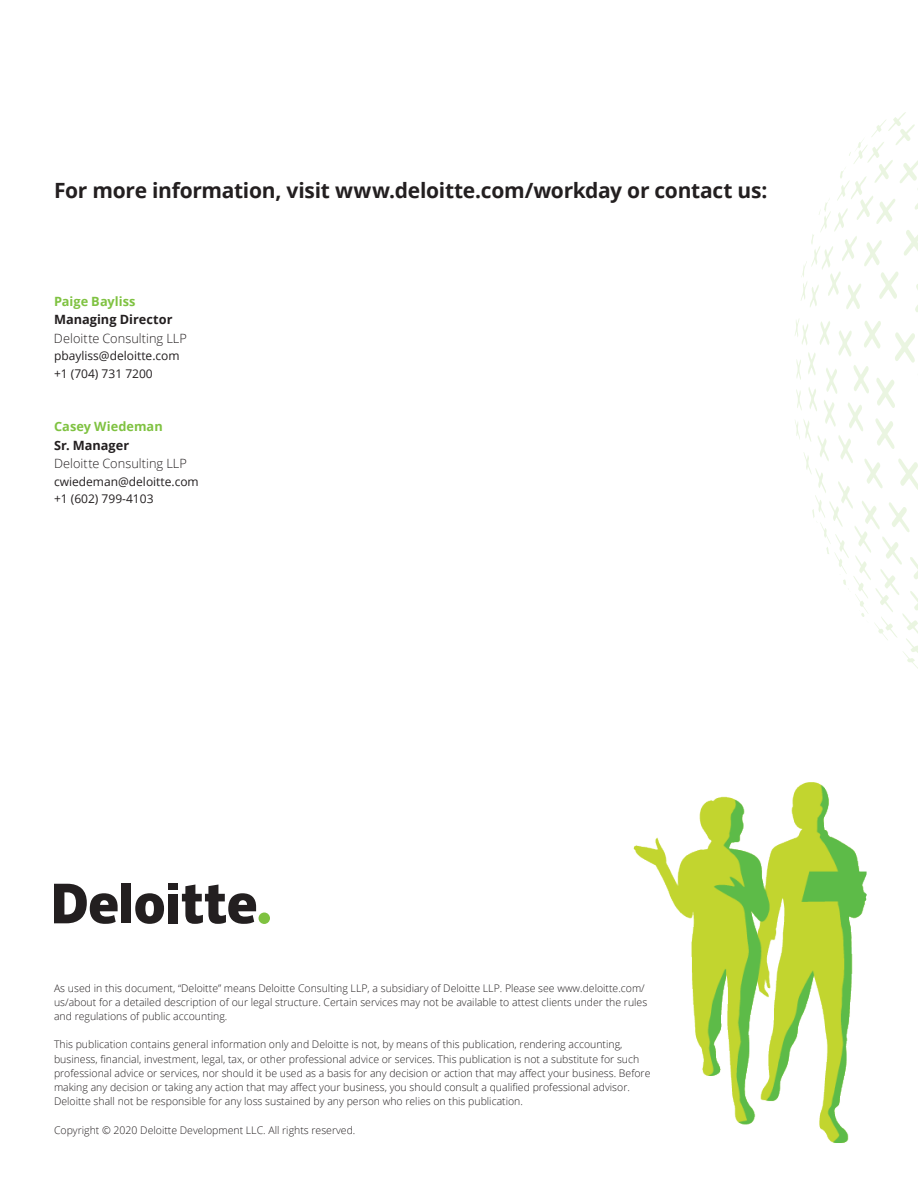
<style>
.page{position:relative;width:918px;height:1188px;background:#fff}
.page>*{position:absolute;margin:0;border:0;box-sizing:border-box;transform-origin:0 0}
.Subhead_A__8_5_12pt{font:700 21px "Open Sans";letter-spacing:-.015em;color:#231f20}
.Subhead_A__8_5_12pt-2{font:300 12.75px/18.5px "Open Sans";letter-spacing:.005em;color:#231f20}
.Subhead_A__8_5_12pt-3{font:12px/17.4px "Open Sans";color:#231f20}
.t1{font:300 10.5px/14.2px "Open Sans";color:#231f20}
.s1{font-weight:700;color:#7fc241}
.s2{font-weight:700}
</style>
<div class="page">
<svg style="left:795px;top:112px;width:123px;height:557px"></svg>
<img style="left:633px;top:782px;width:234px;height:361px">
<div style="left:259px;top:913px;width:11px;height:11px;background:#7fc241;border-radius:50%"></div>
<div style="left:121px;top:884px;width:10px;height:39px;background:#231f20"></div>
<svg style="left:135px;top:893px;width:29px;height:31px"></svg>
<div style="left:168px;top:894px;width:10px;height:29px;background:#231f20"></div>
<div style="left:168px;top:884px;width:10px;height:6px;background:#231f20"></div>
<svg style="left:182px;top:885px;width:74px;height:39px"></svg>
<svg style="left:54px;top:884px;width:64px;height:40px"></svg>
<p class="Subhead_A__8_5_12pt" style="left:54px;top:176px;width:715px">For more information, visit www.deloitte.com/workday or contact us:</p>
<p class="Subhead_A__8_5_12pt-2" style="left:54px;top:291px;width:135px"><span class="s1">Paige Bayliss<br></span><span class="s2">Managing Director<br></span>Deloitte Consulting LLP</p>
<p class="Subhead_A__8_5_12pt-3" style="left:54px;top:347px;width:127px">pbayliss@deloitte.com +1 (704) 731 7200</p>
<p class="Subhead_A__8_5_12pt-2" style="left:54px;top:417px;width:135px"><span class="s1">Casey Wiedeman<br></span><span class="s2">Sr. Manager<br></span>Deloitte Consulting LLP</p>
<p class="Subhead_A__8_5_12pt-3" style="left:54px;top:473px;width:146px">cwiedeman@deloitte.com +1 (602) 799-4103</p>
<p class="t1" style="left:54px;top:980px;width:595px">As used in this document, “Deloitte” means Deloitte Consulting LLP, a subsidiary of Deloitte LLP. Please see www.deloitte.com/ us/about for a detailed description of our legal structure. Certain services may not be available to attest clients under the rules and regulations of public accounting.</p>
<p class="t1" style="left:54px;top:1037px;width:598px">This publication contains general information only and Deloitte is not, by means of this publication, rendering accounting, business, financial, investment, legal, tax, or other professional advice or services. This publication is not a substitute for such professional advice or services, nor should it be used as a basis for any decision or action that may affect your business. Before making any decision or taking any action that may affect your business, you should consult a qualified professional advisor.<br>Deloitte shall not be responsible for any loss sustained by any person who relies on this publication.</p>
<p class="t1" style="left:54px;top:1123px;width:303px">Copyright © 2020 Deloitte Development LLC. All rights reserved.</p>
</div>
